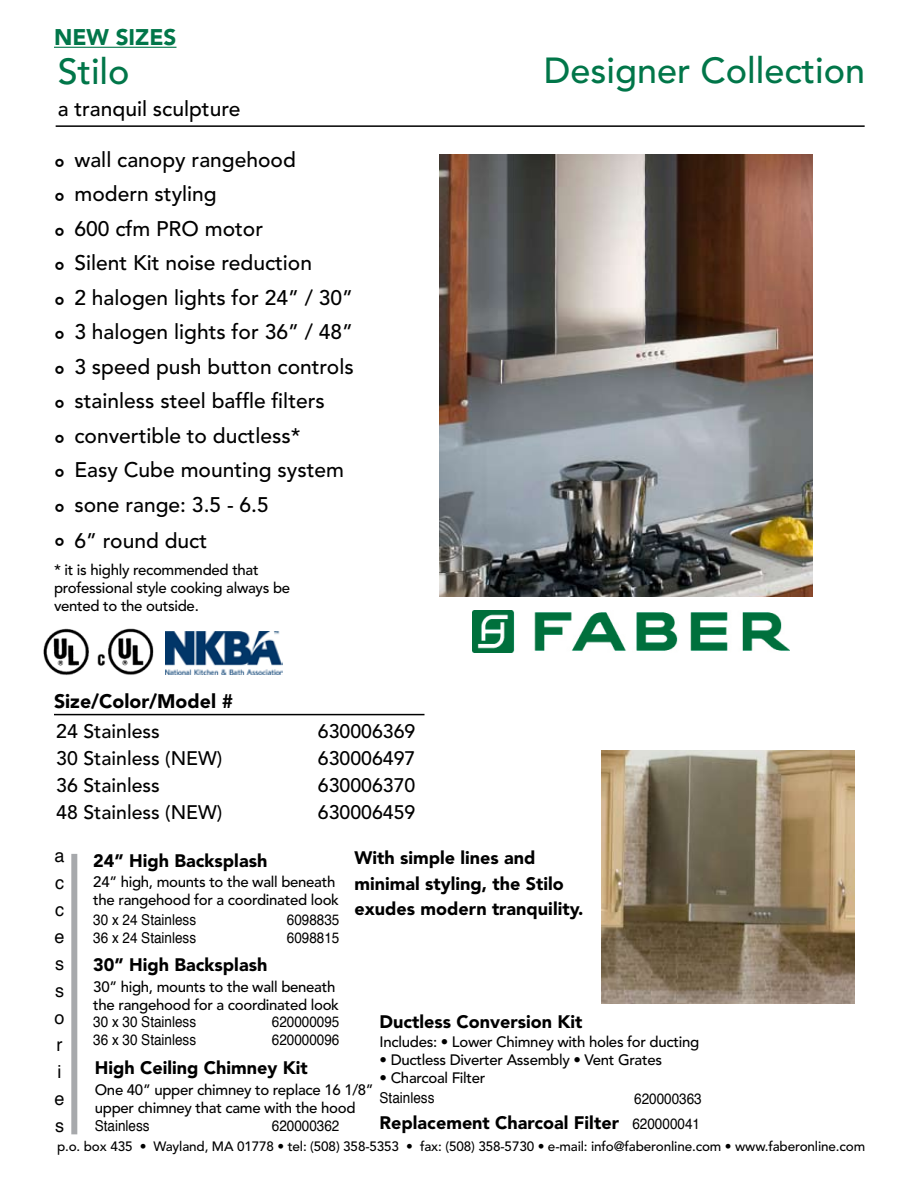
<style>
.page{position:relative;width:918px;height:1188px;background:#fff}
.page>*{position:absolute;margin:0;border:0;box-sizing:border-box;transform-origin:0 0}
.t1{font:500 36px "Avenir";color:#017649}
.t2{font:900 24px/34.5px "Avenir";color:#000;text-align:justify}
.t3{font:900 22.5px "Avenir";color:#017649}
.t4{font:500 21px/34.7px "Avenir";color:#000}
.t5{font:500 19.5px/27px "Avenir";color:#000}
.t6{font:900 19.5px "Avenir";color:#000}
.t7{font:900 18px/25.5px "Avenir";color:#000}
.t8{font:18px/27px "Helvetica";color:#000}
.t9{font:500 15px/18px "Avenir";letter-spacing:-.02em;color:#000}
.t10{font:15px/18px "Helvetica";color:#000;scale:.9 1}
.t11{font:500 13.5px "Avenir";letter-spacing:-.01em;color:#000}
.s1{font-family:"Helvetica";font-weight:400;font-size:15px}
</style>
<div class="page">
<hr style="left:56px;top:125px;width:809px;height:2px;background:#000">
<hr style="left:54px;top:714px;width:370px;height:1px;background:#000">
<div style="left:71px;top:854px;width:6px;height:280px;background:#a7a9ac"></div>
<img style="left:43px;top:628px;width:111px;height:47px">
<img style="left:440px;top:154px;width:373px;height:443px">
<img style="left:602px;top:750px;width:253px;height:254px">
<hr style="left:54px;top:47px;width:123px;height:1px;background:#017649">
<img style="left:472px;top:610px;width:317px;height:42px">
<img style="left:165px;top:632px;width:118px;height:43px">
<h3 class="t3" style="left:54px;top:24px;width:124px">NEW SIZES</h3>
<h1 class="t1" style="left:58px;top:51px;width:73px">Stilo</h1>
<h3 class="t4" style="left:58px;top:92px;width:184px">a tranquil sculpture</h3>
<h2 class="t2" style="left:55px;top:150px;width:11px">° ° ° ° ° ° ° ° ° ° ° °</h2>
<p class="t4" style="left:74px;top:143px;width:281px">wall canopy rangehood modern styling<br>600 cfm PRO motor<br>Silent Kit noise reduction<br>2 halogen lights for 24” / 30”<br>3 halogen lights for 36” / 48”<br>3 speed push button controls stainless steel baffle filters convertible to ductless*<br>Easy Cube mounting system sone range: 3.5 - 6.5<br>6” round duct</p>
<p class="t9" style="left:54px;top:562px;width:238px">* it is highly recommended that professional style cooking always be vented to the outside.</p>
<h3 class="t6" style="left:54px;top:689px;width:181px">Size/Color/Model #</h3>
<h3 class="t5" style="left:56px;top:719px;width:168px">24 Stainless<br>30 Stainless (NEW)<br>36 Stainless<br>48 Stainless (NEW)</h3>
<h3 class="t5" style="left:318px;top:719px;width:99px;text-align:justify">630006369<br>630006497<br>630006370<br>630006459</h3>
<h1 class="t1" style="left:544px;top:50px;width:323px">Designer Collection</h1>
<p class="t8" style="left:55px;top:841px;width:12px">a c c e s s o r i e s</p>
<p class="t7" style="left:354px;top:845px;width:230px">With simple lines and minimal styling, the Stilo exudes modern tranquility.</p>
<p class="t7" style="left:93px;top:847px;width:176px">24” High Backsplash</p>
<p class="t9" style="left:93px;top:874px;width:247px">24” high, mounts to the wall beneath the rangehood for a coordinated look</p>
<p class="t10" style="left:93px;top:911px;width:116px">30 x 24 Stainless<br>36 x 24 Stainless</p>
<p class="t10" style="left:287px;top:910px;width:60px">6098835<br>6098815</p>
<p class="t7" style="left:93px;top:952px;width:176px">30” High Backsplash</p>
<p class="t9" style="left:93px;top:978px;width:247px">30” high, mounts to the wall beneath the rangehood for a coordinated look</p>
<p class="t7" style="left:380px;top:1009px;width:204px">Ductless Conversion Kit</p>
<p class="t10" style="left:93px;top:1012px;width:116px">30 x 30 Stainless<br>36 x 30 Stainless</p>
<p class="t10" style="left:272px;top:1012px;width:77px">620000095<br>620000096</p>
<p class="t9" style="left:380px;top:1034px;width:321px">Includes: • Lower Chimney with holes for ducting</p>
<p class="t9" style="left:380px;top:1052px;width:284px">• Ductless Diverter Assembly • Vent Grates</p>
<p class="t9" style="left:380px;top:1070px;width:107px">• Charcoal Filter</p>
<p class="t7" style="left:95px;top:1055px;width:215px">High Ceiling Chimney Kit</p>
<p class="t9" style="left:95px;top:1081px;width:280px">One 40” upper chimney to replace 16 1/8” upper chimney that came with the hood</p>
<p class="t10" style="left:95px;top:1116px;width:62px">Stainless</p>
<p class="t10" style="left:272px;top:1116px;width:77px">620000362</p>
<p class="t10" style="left:380px;top:1089px;width:62px">Stainless</p>
<p class="t10" style="left:634px;top:1089px;width:77px">620000363</p>
<p class="t7" style="left:380px;top:1110px;width:322px">Replacement Charcoal Filter <span class="s1">620000041</span></p>
<p class="t11" style="left:57px;top:1139px;width:810px">p.o. box 435 • Wayland, MA 01778 • tel: (508) 358-5353 • fax: (508) 358-5730 • e-mail: info@faberonline.com • www.faberonline.com</p>
</div>
